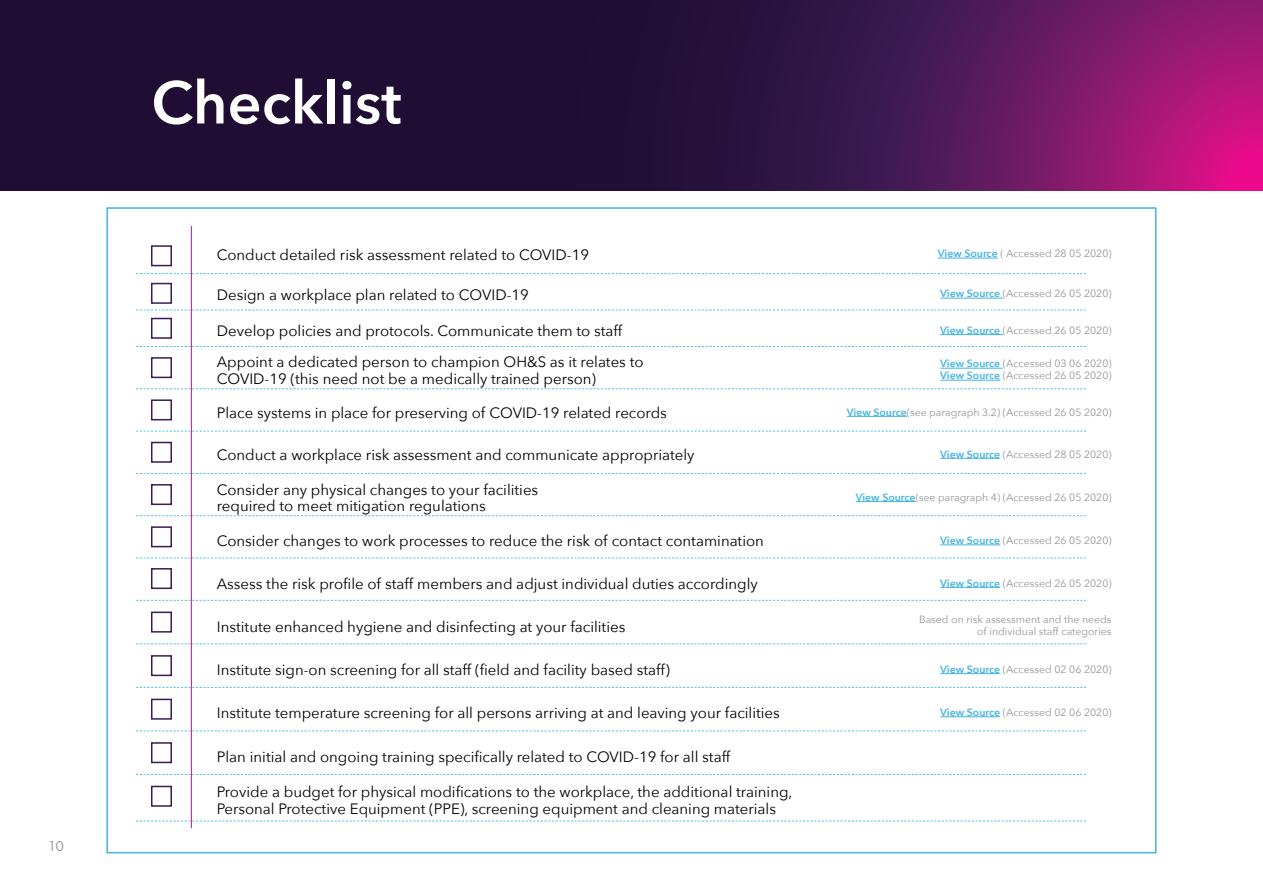
<style>
.page{position:relative;width:1263px;height:893px;background:#fff}
.page>*{position:absolute;margin:0;border:0;box-sizing:border-box;transform-origin:0 0}
.t1{font:600 59.55px "Avenir Next";color:#fff}
.t2{font:15px/16.5px "Avenir Next";color:#000}
.t3{font:15px "Futura PT";color:#939598}
.t4{font:10.5px/12px "Avenir Next";color:#939598}
.s1{font-weight:600;color:#41b3e2}
</style>
<div class="page">
<svg style="left:0;top:0;width:1263px;height:190px;background:#3d1145"></svg>
<div style="left:106px;top:207px;width:1050px;height:646px;background:#fff;border:2px solid #40b4e2"></div>
<svg style="left:136px;top:273px;width:950px;height:1px"></svg>
<svg style="left:136px;top:310px;width:950px;height:1px"></svg>
<svg style="left:136px;top:346px;width:950px;height:1px"></svg>
<svg style="left:136px;top:388px;width:950px;height:1px"></svg>
<svg style="left:136px;top:431px;width:950px;height:1px"></svg>
<svg style="left:136px;top:473px;width:950px;height:1px"></svg>
<svg style="left:136px;top:515px;width:950px;height:1px"></svg>
<svg style="left:136px;top:558px;width:950px;height:1px"></svg>
<svg style="left:136px;top:600px;width:950px;height:1px"></svg>
<svg style="left:136px;top:643px;width:950px;height:1px"></svg>
<svg style="left:136px;top:687px;width:950px;height:1px"></svg>
<svg style="left:136px;top:730px;width:950px;height:1px"></svg>
<svg style="left:136px;top:774px;width:950px;height:1px"></svg>
<svg style="left:136px;top:821px;width:950px;height:1px"></svg>
<hr style="left:191px;top:226px;width:1px;height:602px;background:#eb098b">
<div style="left:151px;top:245px;width:21px;height:21px;background:#fff;border:2px solid #3c1a52"></div>
<div style="left:151px;top:283px;width:21px;height:21px;background:#fff;border:2px solid #3c1a52"></div>
<div style="left:151px;top:318px;width:21px;height:21px;background:#fff;border:2px solid #3c1a52"></div>
<div style="left:151px;top:357px;width:21px;height:21px;background:#fff;border:2px solid #3c1a52"></div>
<div style="left:151px;top:399px;width:21px;height:21px;background:#fff;border:2px solid #3c1a52"></div>
<div style="left:151px;top:442px;width:21px;height:21px;background:#fff;border:2px solid #3c1a52"></div>
<div style="left:151px;top:484px;width:21px;height:21px;background:#fff;border:2px solid #3c1a52"></div>
<div style="left:151px;top:526px;width:21px;height:21px;background:#fff;border:2px solid #3c1a52"></div>
<div style="left:151px;top:568px;width:21px;height:21px;background:#fff;border:2px solid #3c1a52"></div>
<div style="left:151px;top:612px;width:21px;height:21px;background:#fff;border:2px solid #3c1a52"></div>
<div style="left:151px;top:655px;width:21px;height:21px;background:#fff;border:2px solid #3c1a52"></div>
<div style="left:151px;top:699px;width:21px;height:21px;background:#fff;border:2px solid #3c1a52"></div>
<div style="left:151px;top:742px;width:21px;height:21px;background:#fff;border:2px solid #3c1a52"></div>
<div style="left:151px;top:786px;width:21px;height:21px;background:#fff;border:2px solid #3c1a52"></div>
<hr style="left:938px;top:258px;width:60px;height:1px;background:#41b3e2">
<hr style="left:940px;top:298px;width:63px;height:1px;background:#41b3e2">
<hr style="left:940px;top:334px;width:63px;height:1px;background:#41b3e2">
<hr style="left:940px;top:368px;width:63px;height:1px;background:#41b3e2">
<hr style="left:940px;top:380px;width:60px;height:1px;background:#41b3e2">
<hr style="left:847px;top:416px;width:60px;height:1px;background:#41b3e2">
<hr style="left:940px;top:458px;width:60px;height:1px;background:#41b3e2">
<hr style="left:856px;top:501px;width:60px;height:1px;background:#41b3e2">
<hr style="left:940px;top:545px;width:60px;height:1px;background:#41b3e2">
<hr style="left:940px;top:587px;width:60px;height:1px;background:#41b3e2">
<hr style="left:940px;top:673px;width:60px;height:1px;background:#41b3e2">
<hr style="left:940px;top:716px;width:60px;height:1px;background:#41b3e2">
<p class="t3" style="left:48px;top:837px;width:18px">10</p>
<h1 class="t1" style="left:151px;top:52px;width:252px">Checklist</h1>
<p class="t2" style="left:217px;top:245px;width:374px">Conduct detailed risk assessment related to COVID-19</p>
<p class="t4" style="left:938px;top:247px;width:175px"><span class="s1">View Source</span> ( Accessed 28 05 2020)</p>
<p class="t2" style="left:217px;top:285px;width:314px">Design a workplace plan related to COVID-19</p>
<p class="t4" style="left:940px;top:287px;width:173px"><span class="s1">View Source</span> (Accessed 26 05 2020)</p>
<p class="t2" style="left:217px;top:322px;width:407px">Develop policies and protocols. Communicate them to staff</p>
<p class="t4" style="left:940px;top:324px;width:173px"><span class="s1">View Source</span> (Accessed 26 05 2020)</p>
<p class="t2" style="left:217px;top:353px;width:428px">Appoint a dedicated person to champion OH&amp;S as it relates to<br>COVID-19 (this need not be a medically trained person)</p>
<p class="t4" style="left:940px;top:357px;width:173px"><span class="s1">View Source</span> (Accessed 03 06 2020)<br><span class="s1">View Source</span> (Accessed 26 05 2020)</p>
<p class="t2" style="left:217px;top:404px;width:452px">Place systems in place for preserving of COVID-19 related records</p>
<p class="t4" style="left:847px;top:405px;width:266px"><span class="s1">View Source</span>(see paragraph 3.2) (Accessed 26 05 2020)</p>
<p class="t2" style="left:217px;top:446px;width:479px">Conduct a workplace risk assessment and communicate appropriately</p>
<p class="t4" style="left:940px;top:447px;width:173px"><span class="s1">View Source</span> (Accessed 28 05 2020)</p>
<p class="t2" style="left:217px;top:481px;width:323px">Consider any physical changes to your facilities required to meet mitigation regulations</p>
<p class="t4" style="left:856px;top:491px;width:257px"><span class="s1">View Source</span>(see paragraph 4) (Accessed 26 05 2020)</p>
<p class="t2" style="left:217px;top:532px;width:549px">Consider changes to work processes to reduce the risk of contact contamination</p>
<p class="t4" style="left:940px;top:534px;width:173px"><span class="s1">View Source</span> (Accessed 26 05 2020)</p>
<p class="t2" style="left:217px;top:575px;width:542px">Assess the risk profile of staff members and adjust individual duties accordingly</p>
<p class="t4" style="left:940px;top:576px;width:173px"><span class="s1">View Source</span> (Accessed 26 05 2020)</p>
<p class="t2" style="left:217px;top:618px;width:410px">Institute enhanced hygiene and disinfecting at your facilities</p>
<p class="t4" style="left:919px;top:613px;width:194px;text-align:right">Based on risk assessment and the needs of individual staff categories</p>
<p class="t2" style="left:217px;top:661px;width:455px">Institute sign-on screening for all staff (field and facility based staff)</p>
<p class="t4" style="left:940px;top:663px;width:173px"><span class="s1">View Source</span> (Accessed 02 06 2020)</p>
<p class="t2" style="left:217px;top:704px;width:564px">Institute temperature screening for all persons arriving at and leaving your facilities</p>
<p class="t4" style="left:940px;top:706px;width:173px"><span class="s1">View Source</span> (Accessed 02 06 2020)</p>
<p class="t2" style="left:217px;top:748px;width:515px">Plan initial and ongoing training specifically related to COVID-19 for all staff</p>
<p class="t2" style="left:217px;top:783px;width:577px">Provide a budget for physical modifications to the workplace, the additional training,<br>Personal Protective Equipment (PPE), screening equipment and cleaning materials</p>
</div>
